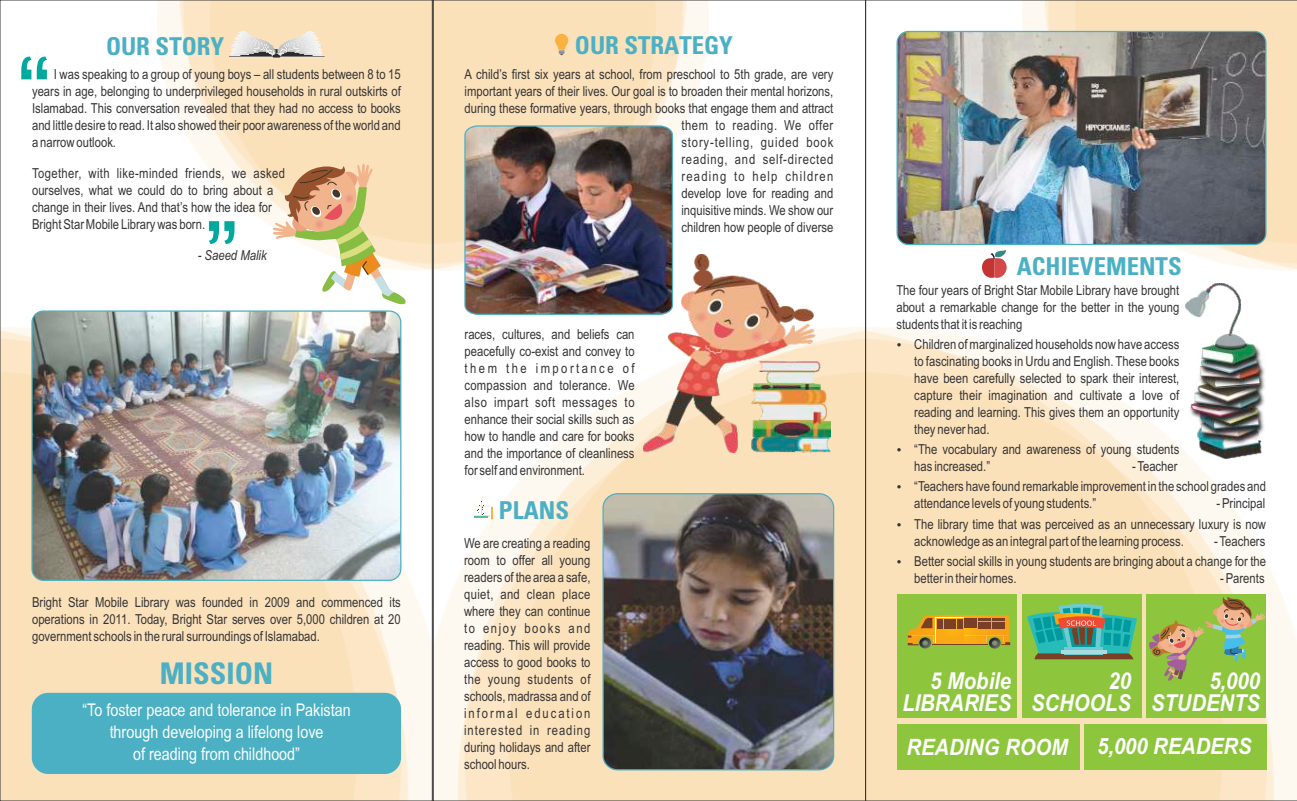
<style>
.page{position:relative;width:1297px;height:801px;background:#fff}
.page>*{position:absolute;margin:0;border:0;box-sizing:border-box;transform-origin:0 0}
.t1{font:700 condensed 30px "Univers";color:#4bb0c4}
.t2{font:700 condensed 24.75px "Univers";color:#4bb0c4}
.t3{font:italic 700 23.38px/21.9px "Arial Narrow";color:#fefefe;text-align:right;scale:1.06 1}
.t4{font:italic 700 22.62px "Arial Narrow";color:#fefefe;scale:1.09 1}
.t5{font:italic 700 22.5px "Arial Narrow";color:#fefefe;scale:1.09 1}
.t6{font:17.5px/21.6px "Arial Narrow";color:#fefefe;text-align:center}
.t7{font:13.75px/17px "Arial Narrow";color:#353434;text-align:justify}
.t8{font:italic 13.75px "Arial Narrow";color:#353434}
</style>
<div class="page">
<img style="left:157px;top:0;width:551px;height:271px">
<img style="left:2px;top:327px;width:861px;height:474px">
<svg style="left:555px;top:34px;width:13px;height:21px"></svg>
<img style="left:643px;top:255px;width:187px;height:198px">
<img style="left:463px;top:125px;width:210px;height:191px">
<img style="left:474px;top:500px;width:19px;height:20px">
<img style="left:603px;top:494px;width:230px;height:276px;border-radius:14px">
<div style="left:602px;top:493px;width:232px;height:277px;border:1px solid #4bb0c4;border-radius:14px"></div>
<img style="left:230px;top:32px;width:95px;height:26px">
<img style="left:32px;top:311px;width:368px;height:269px;border-radius:11px">
<div style="left:31px;top:310px;width:370px;height:271px;border:1px solid #4bb0c4;border-radius:11px"></div>
<div style="left:32px;top:693px;width:369px;height:81px;background:#4bb0c4;border-radius:16px"></div>
<svg style="left:21px;top:57px;width:26px;height:22px"></svg>
<svg style="left:272px;top:163px;width:134px;height:141px"></svg>
<svg style="left:865px;top:0;width:431px;height:801px"></svg>
<img style="left:896px;top:32px;width:369px;height:212px;border-radius:11px">
<div style="left:896px;top:31px;width:370px;height:214px;border:1px solid #4bb0c4;border-radius:11px"></div>
<svg style="left:981px;top:250px;width:26px;height:28px"></svg>
<img style="left:1185px;top:284px;width:81px;height:175px">
<div style="left:1146px;top:594px;width:119px;height:124px;background:#8dc53d"></div>
<div style="left:897px;top:594px;width:119px;height:124px;background:#8dc53d"></div>
<div style="left:1021px;top:594px;width:120px;height:124px;background:#8dc53d"></div>
<svg style="left:1027px;top:603px;width:109px;height:56px"></svg>
<svg style="left:907px;top:615px;width:102px;height:34px"></svg>
<svg style="left:935px;top:618px;width:28px;height:25px"></svg>
<div style="left:937px;top:619px;width:5px;height:10px;background:#7a4025"></div>
<div style="left:943px;top:619px;width:5px;height:10px;background:#7a4025"></div>
<div style="left:950px;top:619px;width:5px;height:10px;background:#7a4025"></div>
<div style="left:957px;top:619px;width:5px;height:10px;background:#7a4025"></div>
<svg style="left:1149px;top:597px;width:115px;height:84px"></svg>
<div style="left:896px;top:725px;width:182px;height:45px;background:#8dc53d"></div>
<div style="left:1083px;top:725px;width:182px;height:45px;background:#8dc53d"></div>
<svg style="left:209px;top:221px;width:25px;height:23px"></svg>
<svg style="left:897px;top:343px;width:3px;height:4px"></svg>
<svg style="left:897px;top:448px;width:3px;height:4px"></svg>
<svg style="left:897px;top:485px;width:3px;height:4px"></svg>
<h2 class="t2" style="left:106px;top:37px;width:120px">OUR STORY</h2>
<p class="t7" style="left:32px;top:67px;width:370px;text-indent:22px">I was speaking to a group of young boys – all students between 8 to 15 years in age, belonging to underprivileged households in rural outskirts of Islamabad. This conversation revealed that they had no access to books and little desire to read. It also showed their poor awareness of the world and a narrow outlook.</p>
<p class="t7" style="left:32px;top:166px;width:254px;text-align:left">Together, with like-minded friends, we asked ourselves, what we could do to bring about a change in their lives. And that’s how the idea for Bright Star Mobile Library was born.</p>
<p class="t8" style="left:198px;top:250px;width:70px">- Saeed Malik</p>
<p class="t7" style="left:32px;top:595px;width:370px">Bright Star Mobile Library was founded in 2009 and commenced its operations in 2011. Today, Bright Star serves over 5,000 children at 20 government schools in the rural surroundings of Islamabad.</p>
<h1 class="t1" style="left:160px;top:662px;width:115px">MISSION</h1>
<p class="t6" style="left:82px;top:701px;width:270px">“To foster peace and tolerance in Pakistan through developing a lifelong love<br>of reading from childhood”</p>
<h2 class="t2" style="left:574px;top:36px;width:160px">OUR STRATEGY</h2>
<p class="t7" style="left:464px;top:67px;width:370px;text-align:right">A child’s first six years at school, from preschool to 5th grade, are very important years of their lives. Our goal is to broaden their mental horizons, during these formative years, through books that engage them and attract them to reading. We offer<br>story-telling, guided book<br>reading, and self-directed<br>reading to help children<br>develop love for reading and<br>inquisitive minds. We show our<br>children how people of diverse</p>
<p class="t7" style="left:464px;top:327px;width:171px">races, cultures, and beliefs can peacefully co-exist and convey to them the importance of compassion and tolerance. We also impart soft messages to enhance their social skills such as how to handle and care for books and the importance of cleanliness for self and environment.</p>
<h2 class="t2" style="left:499px;top:501px;width:72px">PLANS</h2>
<p class="t7" style="left:464px;top:536px;width:128px">We are creating a reading room to offer all young readers of the area a safe, quiet, and clean place where they can continue to enjoy books and reading. This will provide access to good books to the young students of schools, madrassa and of informal education interested in reading during holidays and after school hours.</p>
<h2 class="t2" style="left:1016px;top:257px;width:166px">ACHIEVEMENTS</h2>
<p class="t7" style="left:896px;top:283px;width:284px">The four years of Bright Star Mobile Library have brought about a remarkable change for the better in the young students that it is reaching</p>
<p class="t7" style="left:914px;top:337px;width:266px">Children of marginalized households now have access to fascinating books in Urdu and English. These books have been carefully selected to spark their interest, capture their imagination and cultivate a love of reading and learning. This gives them an opportunity they never had.</p>
<p class="t7" style="left:914px;top:442px;width:266px">“The vocabulary and awareness of young students has increased. ”</p>
<p class="t7" style="left:914px;top:458px;width:353px;line-height:20.2px;text-indent:218px">- Teacher<br>“Teachers have found remarkable improvement in the school grades and</p>
<p class="t7" style="left:914px;top:496px;width:183px">attendance levels of young students.”</p>
<p class="t7" style="left:914px;top:495px;width:353px;line-height:20.2px;text-align:right">- Principal<br>The library time that was perceived as an unnecessary luxury is now</p>
<p class="t7" style="left:914px;top:534px;width:271px">acknowledge as an integral part of the learning process.</p>
<p class="t7" style="left:914px;top:532px;width:353px;line-height:20.2px;text-align:right">- Teachers<br>Better social skills in young students are bringing about a change for the</p>
<p class="t7" style="left:914px;top:571px;width:104px">better in their homes.</p>
<p class="t7" style="left:1219px;top:571px;width:46px">- Parents</p>
<h3 class="t3" style="left:902px;top:672px;width:104px">5 Mobile<br>LIBRARIES</h3>
<h3 class="t3" style="left:1030px;top:672px;width:96px">20<br>SCHOOLS</h3>
<h3 class="t3" style="left:1150px;top:672px;width:104px">5,000<br>STUDENTS</h3>
<h3 class="t4" style="left:906px;top:739px;width:150px">READING ROOM</h3>
<h3 class="t5" style="left:1096px;top:737px;width:143px">5,000 READERS</h3>
</div>
